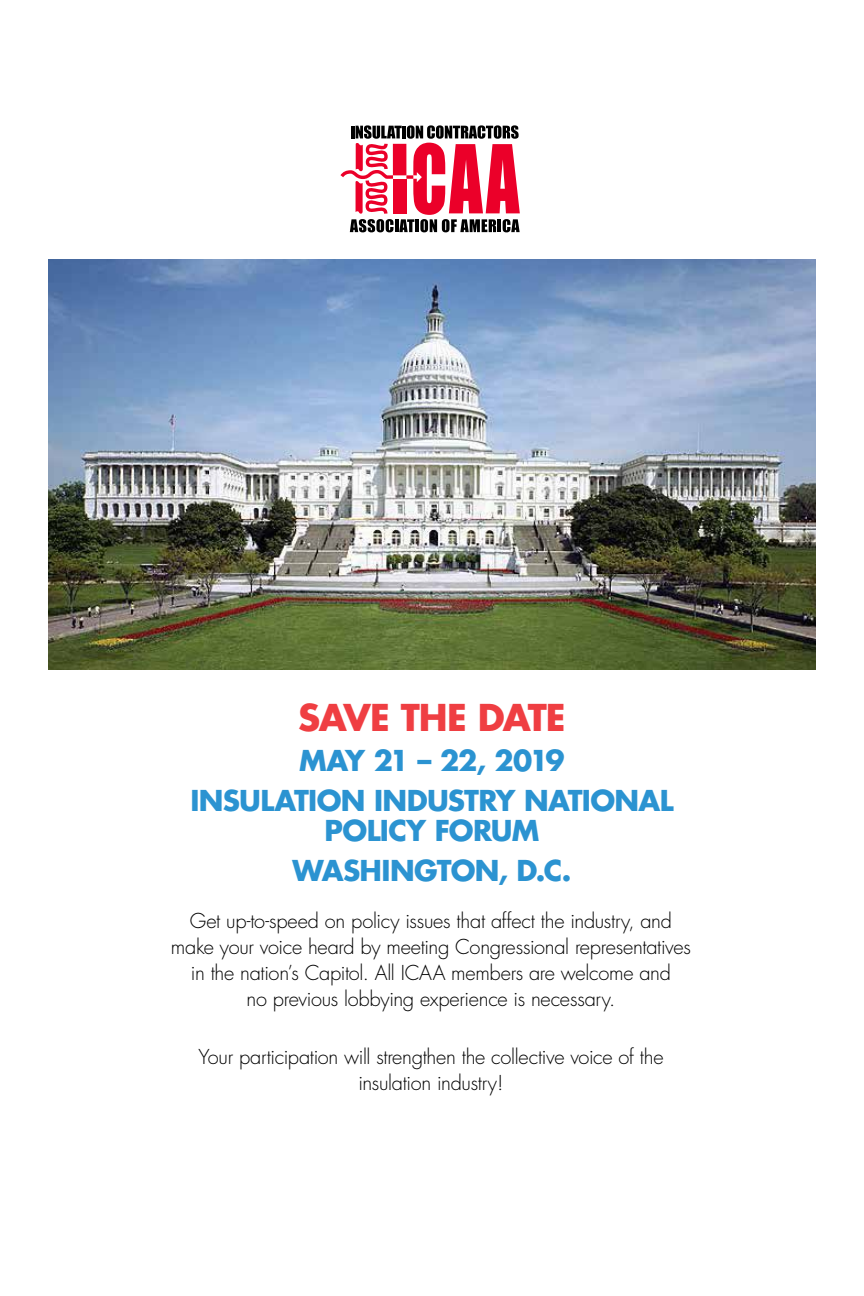
<style>
.page{position:relative;width:864px;height:1296px;background:#fff}
.page>*{position:absolute;margin:0;border:0;box-sizing:border-box;transform-origin:0 0}
.t1{font:700 36px "Futura";letter-spacing:-.02em;color:#ef3e42}
.t2{font:700 28px/40px "Futura";letter-spacing:-.025em;color:#2b93d1;text-align:center}
.t3{font:300 20px/26px "Futura";letter-spacing:-.015em;color:#000;text-align:center}
</style>
<div class="page">
<svg style="left:340px;top:125px;width:180px;height:107px"></svg>
<div style="left:393px;top:179px;width:13px;height:35px;background:#eb0029"></div>
<img style="left:48px;top:259px;width:768px;height:411px">
<h1 class="t1" style="left:298px;top:693px;width:269px">SAVE THE DATE</h1>
<h2 class="t2" style="left:190px;top:740px;width:479px">MAY 21 – 22, 2019<br>INSULATION INDUSTRY NATIONAL</h2>
<h2 class="t2" style="left:292px;top:810px;width:281px">POLICY FORUM<br>WASHINGTON, D.C.</h2>
<p class="t3" style="left:171px;top:909px;width:522px">Get up-to-speed on policy issues that affect the industry, and make your voice heard by meeting Congressional representatives in the nation’s Capitol. All ICAA members are welcome and<br>no previous lobbying experience is necessary.</p>
<p class="t3" style="left:198px;top:1045px;width:467px">Your participation will strengthen the collective voice of the insulation industry!</p>
</div>
